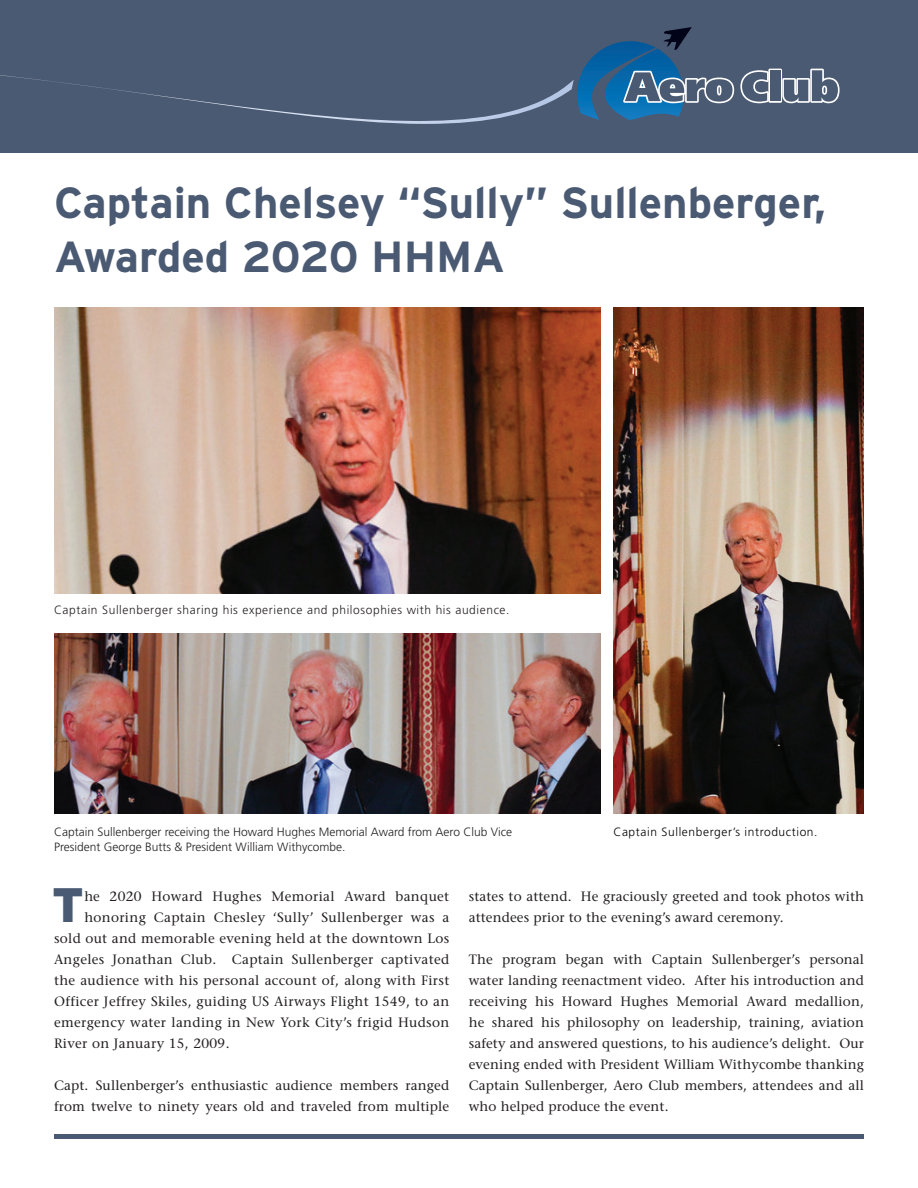
<style>
.page{position:relative;width:918px;height:1188px;background:#fff}
.page>*{position:absolute;margin:0;border:0;box-sizing:border-box;transform-origin:0 0}
.t1{font:900 48.3px "Interstate";color:#4b5a73}
.t2{font:700 43.5px/54px "Interstate";color:#4b5a73}
.t3{font:13.5px/21px "Stone Serif";letter-spacing:.025em;color:#231f20}
.t4{font:300 12px/15px "Frutiger";color:#231f20}
.t5{font:300 12px "Frutiger";letter-spacing:.05em;color:#231f20}
.t6{font:300 12px "Frutiger";letter-spacing:.05em;color:#000}
</style>
<div class="page">
<hr style="left:54px;top:1134px;width:810px;height:4px;background:#4b5a73">
<img style="left:54px;top:634px;width:547px;height:179px">
<img style="left:54px;top:308px;width:547px;height:286px">
<img style="left:613px;top:308px;width:251px;height:505px">
<div style="left:0;top:0;width:918px;height:153px;background:#4b5a73"></div>
<svg style="left:0;top:27px;width:840px;height:97px"></svg>
<h2 class="t2" style="left:54px;top:175px;width:774px">Captain Chelsey “Sully” Sullenberger,<br>Awarded 2020 HHMA</h2>
<p class="t5" style="left:54px;top:603px;width:457px">Captain Sullenberger sharing his experience and philosophies with his audience.</p>
<p class="t4" style="left:54px;top:824px;width:460px">Captain Sullenberger receiving the Howard Hughes Memorial Award from Aero Club Vice<br>President George Butts &amp; President William Withycombe.</p>
<p class="t6" style="left:613px;top:825px;width:206px">Captain Sullenberger’s introduction.</p>
<h1 class="t1" style="left:52px;top:877px;width:34px">T</h1>
<p class="t3" style="left:84px;top:886px;width:366px">he 2020 Howard Hughes Memorial Award banquet</p>
<p class="t3" style="left:84px;top:907px;width:366px">honoring Captain Chesley ‘Sully’ Sullenberger was a</p>
<p class="t3" style="left:54px;top:928px;width:397px">sold out and memorable evening held at the downtown Los</p>
<p class="t3" style="left:54px;top:949px;width:397px">Angeles Jonathan Club. Captain Sullenberger captivated</p>
<p class="t3" style="left:54px;top:970px;width:397px">the audience with his personal account of, along with First</p>
<p class="t3" style="left:54px;top:991px;width:397px">Officer Jeffrey Skiles, guiding US Airways Flight 1549, to an</p>
<p class="t3" style="left:54px;top:1012px;width:397px">emergency water landing in New York City’s frigid Hudson</p>
<p class="t3" style="left:54px;top:1033px;width:177px">River on January 15, 2009.</p>
<p class="t3" style="left:54px;top:1075px;width:397px">Capt. Sullenberger’s enthusiastic audience members ranged from twelve to ninety years old and traveled from multiple</p>
<p class="t3" style="left:469px;top:886px;width:397px">states to attend. He graciously greeted and took photos with attendees prior to the evening’s award ceremony.</p>
<p class="t3" style="left:469px;top:949px;width:397px;text-align:justify">The program began with Captain Sullenberger’s personal water landing reenactment video. After his introduction and receiving his Howard Hughes Memorial Award medallion, he shared his philosophy on leadership, training, aviation safety and answered questions, to his audience’s delight. Our evening ended with President William Withycombe thanking Captain Sullenberger, Aero Club members, attendees and all who helped produce the event.</p>
</div>
